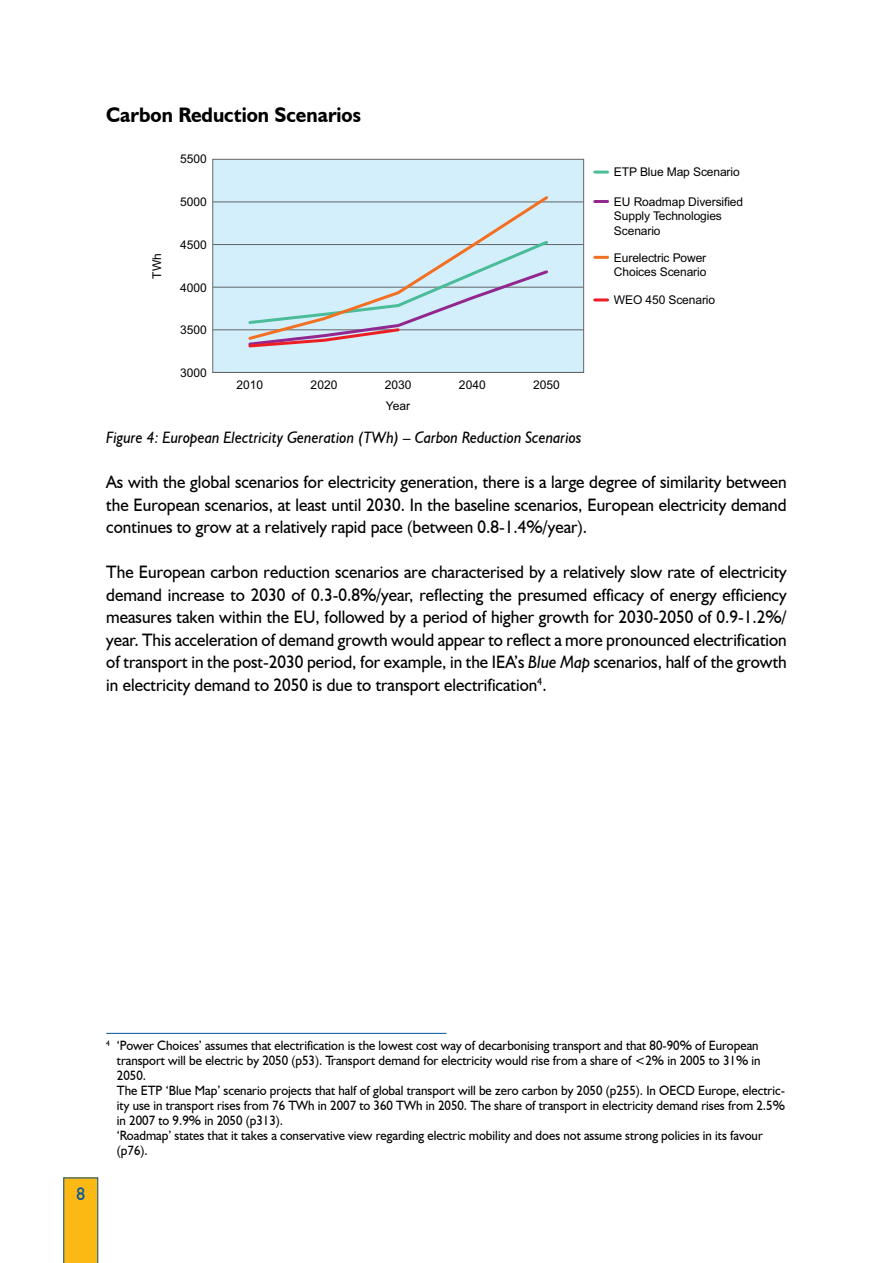
<style>
.page{position:relative;width:893px;height:1263px;background:#fff}
.page>*{position:absolute;margin:0;border:0;box-sizing:border-box;transform-origin:0 0}
.t1{font:700 21px "Humanist 521 BT";color:#000;scale:.95 1}
.t2{font:18px/22.5px "Humanist 521 BT";color:#000;text-align:justify;scale:.95 1}
.t3{font:18px "Humanist 521 BT";color:#00549f;scale:.95 1}
.t4{font:italic 16.5px "Humanist 521 BT";color:#000;scale:.95 1}
.t5{font:13.5px/15px "Humanist 521 BT";color:#000;scale:.95 1}
.t6{font:12px/14.4px "Arial";letter-spacing:-.01em;color:#000}
.s1{font-style:italic}
</style>
<div class="page">
<div style="left:64px;top:1178px;width:34px;height:85px;background:#fdb913"></div>
<hr style="left:106px;top:1033px;width:340px;height:1px;background:#00549f">
<div style="left:213px;top:159px;width:371px;height:213px;background:#d4effc"></div>
<hr style="left:213px;top:202px;width:371px;height:1px;background:#636466">
<hr style="left:213px;top:244px;width:371px;height:1px;background:#636466">
<hr style="left:213px;top:287px;width:371px;height:1px;background:#636466">
<hr style="left:213px;top:329px;width:371px;height:1px;background:#636466">
<div style="left:212px;top:159px;width:372px;height:214px;border:1px solid #636466"></div>
<svg style="left:595px;top:200px;width:13px;height:3px"></svg>
<svg style="left:595px;top:256px;width:13px;height:3px"></svg>
<svg style="left:595px;top:298px;width:13px;height:3px"></svg>
<svg style="left:595px;top:171px;width:13px;height:3px"></svg>
<svg style="left:248px;top:342px;width:72px;height:6px"></svg>
<svg style="left:246px;top:196px;width:305px;height:146px"></svg>
<p class="t1" style="left:106px;top:102px;width:270px">Carbon Reduction Scenarios</p>
<p class="t6" style="left:150px;top:279px;width:27px;rotate:-90deg">TWh</p>
<p class="t6" style="left:180px;top:152px;width:28px">5500</p>
<p class="t6" style="left:180px;top:195px;width:28px">5000</p>
<p class="t6" style="left:180px;top:238px;width:28px">4500</p>
<p class="t6" style="left:180px;top:280px;width:28px">4000</p>
<p class="t6" style="left:180px;top:323px;width:28px">3500</p>
<p class="t6" style="left:180px;top:366px;width:28px">3000</p>
<p class="t6" style="left:236px;top:378px;width:28px">2010</p>
<p class="t6" style="left:311px;top:378px;width:28px">2020</p>
<p class="t6" style="left:385px;top:378px;width:28px">2030</p>
<p class="t6" style="left:459px;top:378px;width:28px">2040</p>
<p class="t6" style="left:533px;top:378px;width:28px">2050</p>
<p class="t6" style="left:386px;top:399px;width:26px">Year</p>
<p class="t6" style="left:614px;top:165px;width:127px">ETP Blue Map Scenario</p>
<p class="t6" style="left:614px;top:195px;width:131px">EU Roadmap Diversified<br>Supply Technologies<br>Scenario</p>
<p class="t6" style="left:614px;top:250px;width:94px">Eurelectric Power<br>Choices Scenario</p>
<p class="t6" style="left:614px;top:293px;width:103px">WEO 450 Scenario</p>
<p class="t4" style="left:106px;top:428px;width:502px">Figure 4: European Electricity Generation (TWh) – Carbon Reduction Scenarios</p>
<p class="t2" style="left:106px;top:471px;width:718px">As with the global scenarios for electricity generation, there is a large degree of similarity between the European scenarios, at least until 2030. In the baseline scenarios, European electricity demand continues to grow at a relatively rapid pace (between 0.8-1.4%/year).</p>
<p class="t2" style="left:106px;top:561px;width:718px">The European carbon reduction scenarios are characterised by a relatively slow rate of electricity demand increase to 2030 of 0.3-0.8%/year, reflecting the presumed efficacy of energy efficiency measures taken within the EU, followed by a period of higher growth for 2030-2050 of 0.9-1.2%/ year. This acceleration of demand growth would appear to reflect a more pronounced electrification of transport in the post-2030 period, for example, in the IEA’s <span class="s1">Blue Map</span> scenarios, half of the growth in electricity demand to 2050 is due to transport electrification<sup>4</sup>.</p>
<p class="t3" style="left:76px;top:1183px;width:11px">8</p>
<p class="t5" style="left:117px;top:1037px;width:705px;text-indent:-11px"><sup>4</sup> ‘Power Choices’ assumes that electrification is the lowest cost way of decarbonising transport and that 80-90% of European transport will be electric by 2050 (p53). Transport demand for electricity would rise from a share of &lt;2% in 2005 to 31% in 2050.<br>The ETP ‘Blue Map’ scenario projects that half of global transport will be zero carbon by 2050 (p255). In OECD Europe, electric&shy;ity use in transport rises from 76 TWh in 2007 to 360 TWh in 2050. The share of transport in electricity demand rises from 2.5% in 2007 to 9.9% in 2050 (p313).<br>‘Roadmap’ states that it takes a conservative view regarding electric mobility and does not assume strong policies in its favour (p76).</p>
</div>
